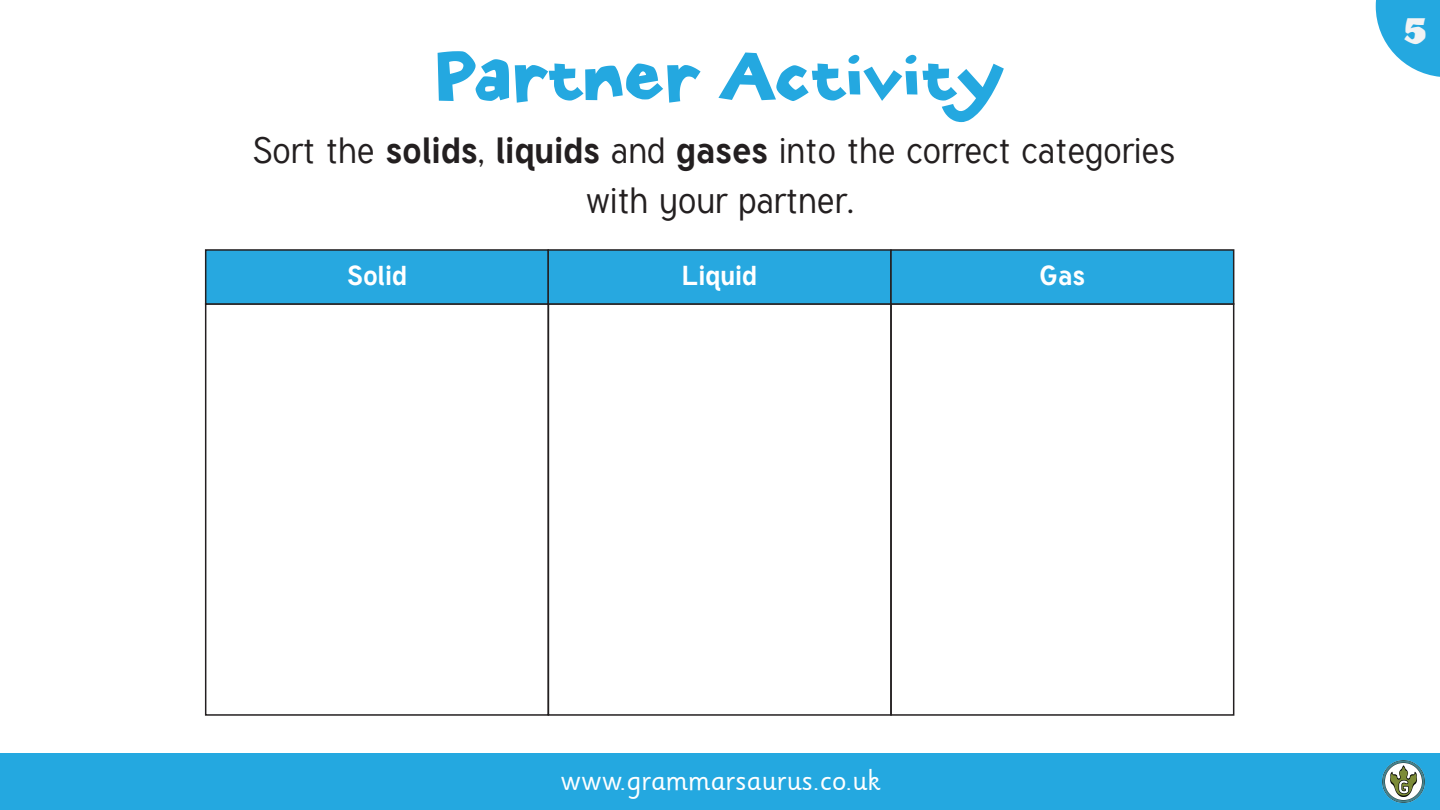
<style>
.page{position:relative;width:1440px;height:810px;background:#fff}
.page>*{position:absolute;margin:0;border:0;box-sizing:border-box;transform-origin:0 0}
.t1{font:67.5px "Stone Hinge";color:#24a8e0}
.t2{font:36px/49.5px "Tuffy";color:#231f20;text-align:center}
.t3{font:36px "Stone Hinge";color:#f2f3f4}
.t4{font:30px "Sassoon Infant Rg";color:#fff}
.t5{font:700 27px "Tuffy";color:#fff}
.s1{font-weight:700}
</style>
<div class="page">
<div style="left:0;top:753px;width:1440px;height:57px;background:#24a8e0"></div>
<img style="left:1383px;top:761px;width:42px;height:42px">
<svg style="left:1376px;top:0;width:64px;height:77px"></svg>
<div style="left:205px;top:303px;width:344px;height:413px;border:2px solid #231f20"></div>
<div style="left:548px;top:303px;width:344px;height:413px;border:2px solid #231f20"></div>
<div style="left:890px;top:303px;width:344px;height:413px;border:2px solid #231f20"></div>
<div style="left:205px;top:249px;width:344px;height:56px;background:#27a8e0;border:2px solid #231f20"></div>
<div style="left:547px;top:249px;width:345px;height:56px;background:#27a8e0;border:2px solid #231f20"></div>
<div style="left:890px;top:249px;width:344px;height:56px;background:#27a8e0;border:2px solid #231f20"></div>
<h1 class="t1" style="left:436px;top:29px;width:570px">Partner Activity</h1>
<p class="t2" style="left:253px;top:125px;width:924px">Sort the <span class="s1">solids</span>, <span class="s1">liquids</span> and <span class="s1">gases</span> into the correct categories with your partner.</p>
<p class="t5" style="left:347px;top:258px;width:61px">Solid</p>
<p class="t5" style="left:682px;top:258px;width:76px">Liquid</p>
<p class="t5" style="left:1040px;top:258px;width:47px">Gas</p>
<p class="t4" style="left:560px;top:764px;width:322px">www.grammarsaurus.co.uk</p>
<p class="t3" style="left:1408px;top:5px;width:17px">1</p>
<p class="t3" style="left:1403px;top:5px;width:25px">5</p>
</div>
